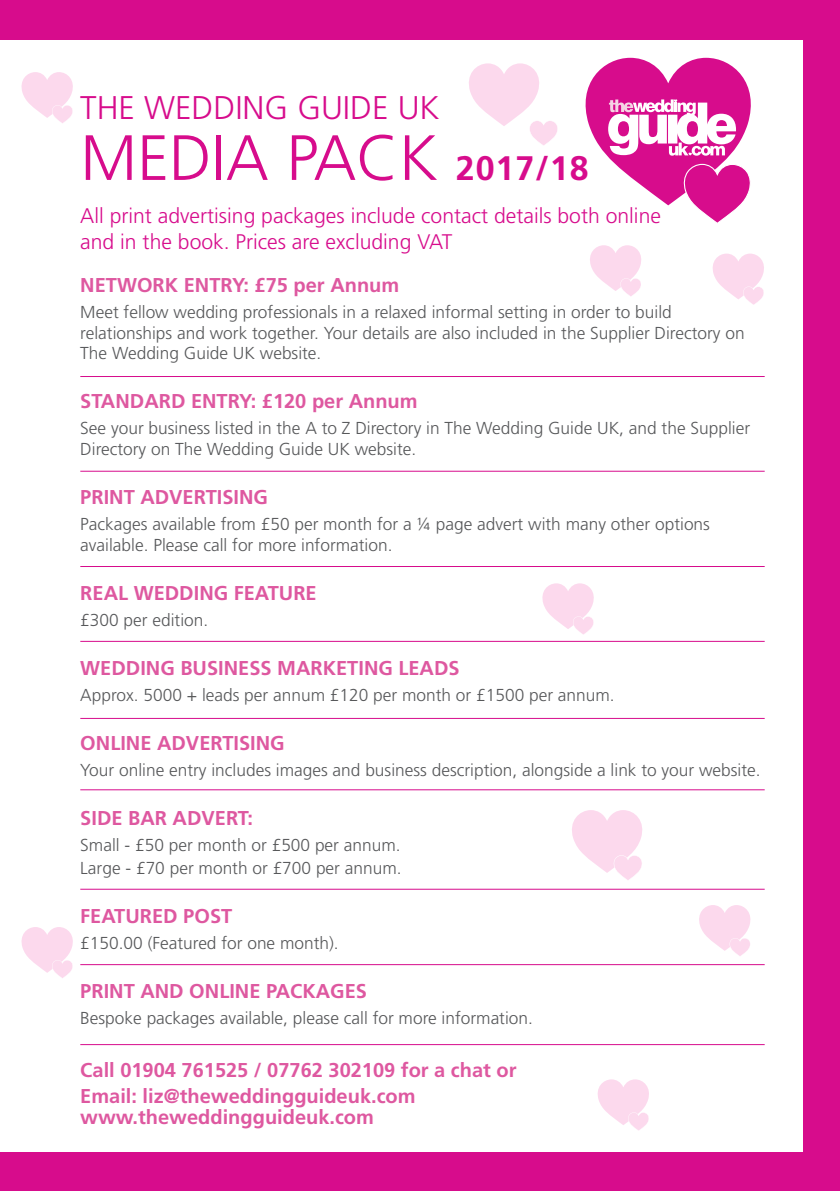
<style>
.page{position:relative;width:840px;height:1191px;background:#fff}
.page>*{position:absolute;margin:0;border:0;box-sizing:border-box;transform-origin:0 0}
.t1{font:300 63.8px "Frutiger";color:#d70c8c}
.t2{font:300 32.8px "Frutiger";color:#d70c8c}
.t3{font:300 21.2px/26px "Frutiger";color:#d70c8c}
.t4{font:700 20px/26.2px "Frutiger";color:#de58a0}
.t5{font:300 17.2px/20.6px "Frutiger";color:#57585a}
.s1{font-weight:700;font-size:34px}
</style>
<div class="page">
<div style="left:0;top:0;width:839px;height:1191px;background:#d70c8c"></div>
<div style="left:0;top:40px;width:802px;height:1111px;background:#fff"></div>
<svg style="left:572px;top:810px;width:71px;height:70px"></svg>
<svg style="left:21px;top:72px;width:52px;height:51px"></svg>
<svg style="left:590px;top:245px;width:51px;height:51px"></svg>
<svg style="left:542px;top:583px;width:52px;height:52px"></svg>
<svg style="left:712px;top:253px;width:52px;height:52px"></svg>
<svg style="left:597px;top:1079px;width:52px;height:52px"></svg>
<svg style="left:585px;top:58px;width:166px;height:165px"></svg>
<hr style="left:80px;top:376px;width:684px;height:1px;background:#d70c8c">
<hr style="left:80px;top:471px;width:684px;height:1px;background:#d70c8c">
<hr style="left:80px;top:641px;width:684px;height:1px;background:#d70c8c">
<hr style="left:80px;top:718px;width:684px;height:1px;background:#d70c8c">
<hr style="left:80px;top:789px;width:684px;height:1px;background:#d70c8c">
<svg style="left:21px;top:927px;width:52px;height:51px"></svg>
<hr style="left:80px;top:888px;width:684px;height:1px;background:#d70c8c">
<hr style="left:80px;top:566px;width:684px;height:1px;background:#d70c8c">
<hr style="left:80px;top:964px;width:684px;height:1px;background:#d70c8c">
<hr style="left:80px;top:1044px;width:684px;height:1px;background:#d70c8c">
<svg style="left:699px;top:905px;width:52px;height:51px"></svg>
<svg style="left:469px;top:63px;width:89px;height:83px"></svg>
<h2 class="t2" style="left:80px;top:90px;width:360px">THE WEDDING GUIDE UK</h2>
<h1 class="t1" style="left:80px;top:122px;width:509px">MEDIA PACK <span class="s1">2017/18</span></h1>
<p class="t3" style="left:80px;top:203px;width:582px">All print advertising packages include contact details both online and in the book. Prices are excluding VAT</p>
<p class="t4" style="left:80px;top:272px;width:320px">NETWORK ENTRY: £75 per Annum</p>
<p class="t5" style="left:80px;top:302px;width:665px">Meet fellow wedding professionals in a relaxed informal setting in order to build relationships and work together. Your details are also included in the Supplier Directory on<br>The Wedding Guide UK website.</p>
<p class="t4" style="left:80px;top:388px;width:339px">STANDARD ENTRY: £120 per Annum</p>
<p class="t5" style="left:80px;top:418px;width:671px">See your business listed in the A to Z Directory in The Wedding Guide UK, and the Supplier<br>Directory on The Wedding Guide UK website.</p>
<p class="t4" style="left:80px;top:484px;width:189px">PRINT ADVERTISING</p>
<p class="t5" style="left:80px;top:514px;width:630px">Packages available from £50 per month for a ¼ page advert with many other options available. Please call for more information.</p>
<p class="t4" style="left:80px;top:579px;width:238px">REAL WEDDING FEATURE</p>
<p class="t5" style="left:80px;top:609px;width:129px">£300 per edition.</p>
<p class="t4" style="left:80px;top:654px;width:380px">WEDDING BUSINESS MARKETING LEADS</p>
<p class="t5" style="left:80px;top:684px;width:535px">Approx. 5000 + leads per annum £120 per month or £1500 per annum.</p>
<p class="t4" style="left:80px;top:729px;width:206px">ONLINE ADVERTISING</p>
<p class="t5" style="left:80px;top:759px;width:681px">Your online entry includes images and business description, alongside a link to your website.</p>
<p class="t4" style="left:80px;top:804px;width:174px">SIDE BAR ADVERT:</p>
<p class="t5" style="left:80px;top:833px;width:322px;line-height:23.4px">Small - £50 per month or £500 per annum.<br>Large - £70 per month or £700 per annum.</p>
<p class="t4" style="left:80px;top:903px;width:153px">FEATURED POST</p>
<p class="t5" style="left:80px;top:933px;width:260px">£150.00 (Featured for one month).</p>
<p class="t4" style="left:80px;top:978px;width:288px">PRINT AND ONLINE PACKAGES</p>
<p class="t5" style="left:80px;top:1008px;width:454px">Bespoke packages available, please call for more information.</p>
<p class="t4" style="left:80px;top:1056px;width:437px">Call 01904 761525 / 07762 302109 for a chat or<br>Email: liz@theweddingguideuk.com</p>
<p class="t4" style="left:80px;top:1103px;width:295px">www.theweddingguideuk.com</p>
</div>
